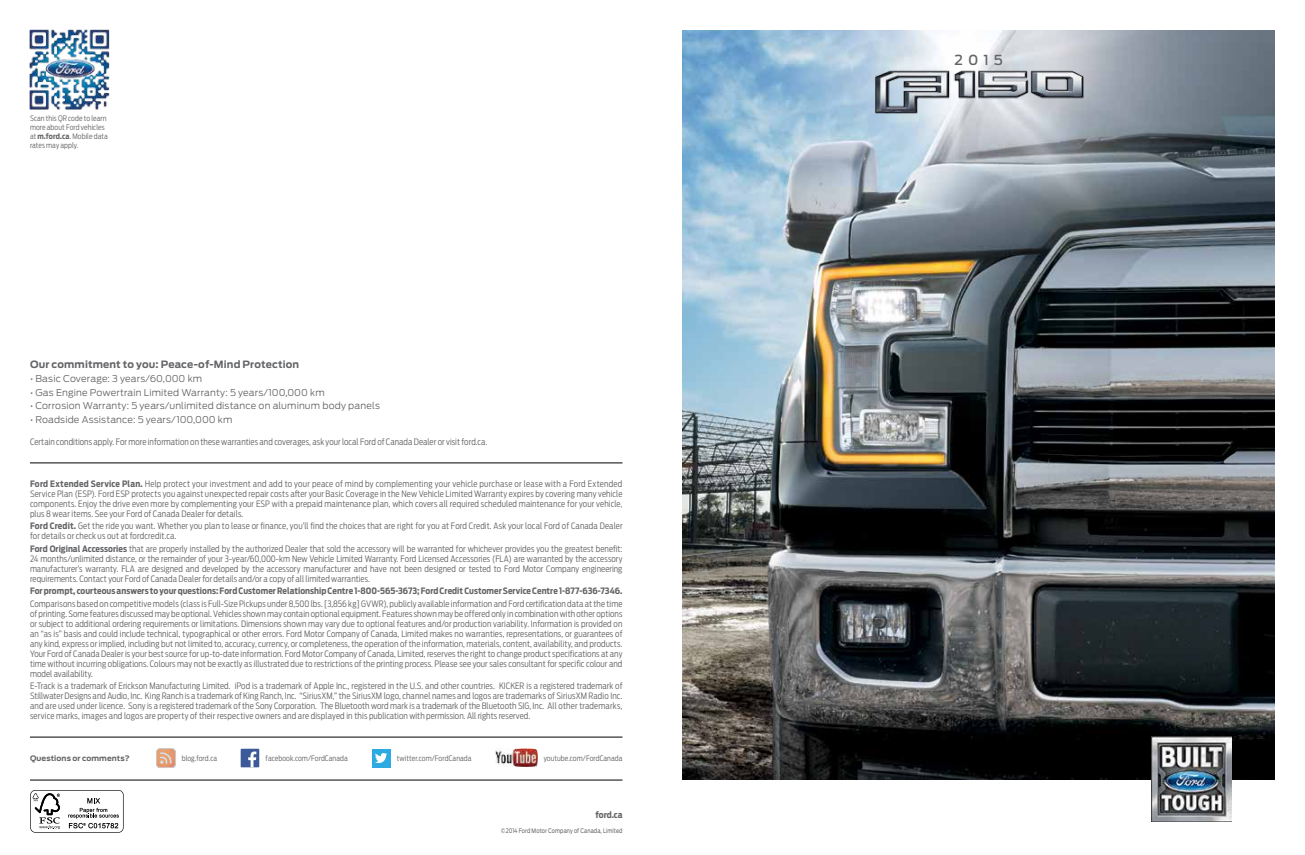
<style>
.page{position:relative;width:1305px;height:855px;background:#fff}
.page>*{position:absolute;margin:0;border:0;box-sizing:border-box;transform-origin:0 0}
.t1{font:500 13.75px "Ford Antenna";color:#636466}
.t2{font:700 10px "Ford Antenna";letter-spacing:.01em;color:#636466}
.t3{font:300 9.38px "Ford Antenna";letter-spacing:.015em;color:#636466}
.t4{font:300 8.75px/10px "Ford Antenna Cond";letter-spacing:.01em;color:#636466;text-align:justify}
.t5{font:700 8.75px "Ford Antenna Cond";letter-spacing:.005em;color:#636466}
.t6{font:300 7.5px/8.8px "Ford Antenna Cond";letter-spacing:.01em;color:#636466}
.t7{font:700 7.5px "Ford Antenna";letter-spacing:.015em;color:#636466}
.t8{font:6.25px "Ford Antenna";letter-spacing:.02em;color:#636466;scale:.8 1}
.s1{font-weight:700}
</style>
<div class="page">
<img style="left:682px;top:30px;width:593px;height:750px">
<hr style="left:30px;top:780px;width:592px;height:1px;background:#000">
<svg style="left:30px;top:790px;width:94px;height:43px"></svg>
<div style="left:241px;top:749px;width:18px;height:18px;background:#3c5a99"></div>
<svg style="left:248px;top:752px;width:8px;height:15px"></svg>
<div style="left:372px;top:749px;width:18px;height:18px;background:#2caae1"></div>
<svg style="left:375px;top:753px;width:12px;height:10px"></svg>
<img style="left:496px;top:749px;width:42px;height:18px">
<svg style="left:156px;top:748px;width:20px;height:20px"></svg>
<svg style="left:156px;top:748px;width:19px;height:20px"></svg>
<svg style="left:157px;top:749px;width:18px;height:18px"></svg>
<img style="left:29px;top:29px;width:80px;height:80px">
<hr style="left:30px;top:463px;width:592px;height:1px;background:#000">
<hr style="left:30px;top:737px;width:592px;height:1px;background:#000">
<img style="left:859px;top:66px;width:240px;height:52px">
<img style="left:1151px;top:736px;width:80px;height:85px">
<p class="t6" style="left:30px;top:113px;width:79px">Scan this QR code to learn more about Ford vehicles at <span class="s1">m.ford.ca</span>. Mobile data rates may apply.</p>
<p class="t2" style="left:30px;top:355px;width:271px">Our commitment to you: Peace-of-Mind Protection</p>
<p class="t3" style="left:30px;top:371px;width:174px">• Basic Coverage: 3 years/60,000 km</p>
<p class="t3" style="left:30px;top:384px;width:296px">• Gas Engine Powertrain Limited Warranty: 5 years/100,000 km</p>
<p class="t3" style="left:30px;top:398px;width:352px">• Corrosion Warranty: 5 years/unlimited distance on aluminum body panels</p>
<p class="t3" style="left:30px;top:412px;width:204px">• Roadside Assistance: 5 years/100,000 km</p>
<p class="t4" style="left:30px;top:436px;width:459px">Certain conditions apply. For more information on these warranties and coverages, ask your local Ford of Canada Dealer or visit ford.ca.</p>
<p class="t4" style="left:30px;top:478px;width:594px"><span class="s1">Ford Extended Service Plan.</span> Help protect your investment and add to your peace of mind by complementing your vehicle purchase or lease with a Ford Extended Service Plan (ESP). Ford ESP protects you against unexpected repair costs after your Basic Coverage in the New Vehicle Limited Warranty expires by covering many vehicle components. Enjoy the drive even more by complementing your ESP with a prepaid maintenance plan, which covers all required scheduled maintenance for your vehicle, plus 8 wear items. See your Ford of Canada Dealer for details.</p>
<p class="t4" style="left:30px;top:520px;width:594px"><span class="s1">Ford Credit.</span> Get the ride you want. Whether you plan to lease or finance, you’ll find the choices that are right for you at Ford Credit. Ask your local Ford of Canada Dealer for details or check us out at fordcredit.ca.</p>
<p class="t4" style="left:30px;top:543px;width:594px"><span class="s1">Ford Original Accessories</span> that are properly installed by the authorized Dealer that sold the accessory will be warranted for whichever provides you the greatest benefit:<br>24 months/unlimited distance, or the remainder of your 3-year/60,000-km New Vehicle Limited Warranty. Ford Licensed Accessories (FLA) are warranted by the accessory manufacturer’s warranty. FLA are designed and developed by the accessory manufacturer and have not been designed or tested to Ford Motor Company engineering requirements. Contact your Ford of Canada Dealer for details and/or a copy of all limited warranties.</p>
<p class="t5" style="left:30px;top:583px;width:594px">For prompt, courteous answers to your questions: Ford Customer Relationship Centre 1-800-565-3673; Ford Credit Customer Service Centre 1-877-636-7346.</p>
<p class="t4" style="left:30px;top:598px;width:594px">Comparisons based on competitive models (class is Full-Size Pickups under 8,500 lbs. [3,856 kg] GVWR), publicly available information and Ford certification data at the time of printing. Some features discussed may be optional. Vehicles shown may contain optional equipment. Features shown may be offered only in combination with other options or subject to additional ordering requirements or limitations. Dimensions shown may vary due to optional features and/or production variability. Information is provided on an “as is” basis and could include technical, typographical or other errors. Ford Motor Company of Canada, Limited makes no warranties, representations, or guarantees of any kind, express or implied, including but not limited to, accuracy, currency, or completeness, the operation of the information, materials, content, availability, and products.<br>Your Ford of Canada Dealer is your best source for up-to-date information. Ford Motor Company of Canada, Limited, reserves the right to change product specifications at any time without incurring obligations. Colours may not be exactly as illustrated due to restrictions of the printing process. Please see your sales consultant for specific colour and model availability.</p>
<p class="t4" style="left:30px;top:680px;width:594px">E-Track is a trademark of Erickson Manufacturing Limited. iPod is a trademark of Apple Inc., registered in the U.S. and other countries. KICKER is a registered trademark of Stillwater Designs and Audio, Inc. King Ranch is a trademark of King Ranch, Inc. “SiriusXM,” the SiriusXM logo, channel names and logos are trademarks of SiriusXM Radio Inc. and are used under licence. Sony is a registered trademark of the Sony Corporation. The Bluetooth word mark is a trademark of the Bluetooth SIG, Inc. All other trademarks, service marks, images and logos are property of their respective owners and are displayed in this publication with permission. All rights reserved.</p>
<p class="t7" style="left:30px;top:751px;width:101px">Questions or comments?</p>
<p class="t6" style="left:182px;top:753px;width:37px">blog.ford.ca</p>
<p class="t6" style="left:266px;top:753px;width:84px">facebook.com/FordCanada</p>
<p class="t6" style="left:397px;top:753px;width:76px">twitter.com/FordCanada</p>
<p class="t6" style="left:544px;top:753px;width:80px">youtube.com/FordCanada</p>
<p class="t5" style="left:595px;top:807px;width:29px">ford.ca</p>
<p class="t8" style="left:501px;top:825px;width:153px">©2014 Ford Motor Company of Canada, Limited</p>
<h1 class="t1" style="left:955px;top:48px;width:50px">2015</h1>
</div>
